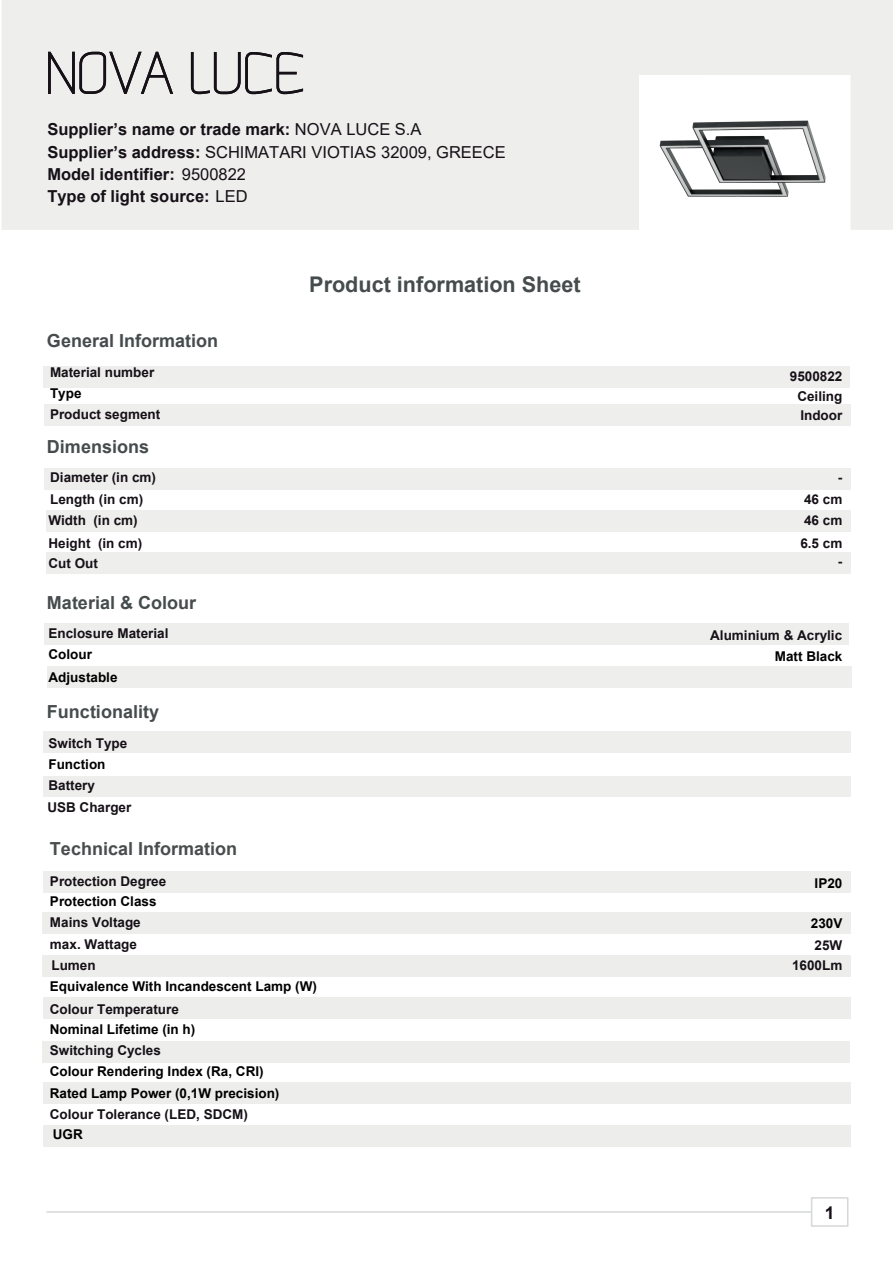
<style>
.page{position:relative;width:893px;height:1263px;background:#fff}
.page>*{position:absolute;margin:0;border:0;box-sizing:border-box;transform-origin:0 0}
.t1{font:700 21.6px "Arial";color:#464c4d}
.t2{font:700 18px "Arial";color:#464c4d}
.t3{font:700 18px "Arial";color:#494d4d}
.t4{font:700 17.55px "Arial";color:#161017}
.t5{font:700 16.5px/21.6px "Arial";color:#161017}
.t6{font:16.5px "Arial";color:#161017}
.t7{font:700 13.5px/21.6px "Arial";color:#161017}
.t8{font:700 13.5px/22.6px "Arial";color:#000}
.s1{font-weight:400}
.s2{font-weight:700}
</style>
<div class="page">
<div style="left:2px;top:0;width:891px;height:230px;background:#eeeeed"></div>
<div style="left:43px;top:731px;width:808px;height:21px;background:#eeeeed"></div>
<div style="left:44px;top:1125px;width:807px;height:21px;background:#ededeb"></div>
<div style="left:44px;top:624px;width:805px;height:21px;background:#eeeeed"></div>
<div style="left:47px;top:666px;width:805px;height:21px;background:#eeeeed"></div>
<div style="left:811px;top:1197px;width:37px;height:30px;border:2px solid #d6d8d8"></div>
<div style="left:44px;top:468px;width:807px;height:21px;background:#eeeeed"></div>
<div style="left:46px;top:510px;width:805px;height:22px;background:#eeeeed"></div>
<div style="left:46px;top:552px;width:805px;height:21px;background:#eeeeed"></div>
<div style="left:43px;top:776px;width:808px;height:21px;background:#eeeeed"></div>
<hr style="left:46px;top:1211px;width:766px;height:2px;background:#d6d8d8">
<svg style="left:190px;top:51px;width:114px;height:44px"></svg>
<svg style="left:47px;top:49px;width:127px;height:47px"></svg>
<div style="left:43px;top:871px;width:808px;height:21px;background:#eeeeed"></div>
<div style="left:42px;top:1041px;width:807px;height:21px;background:#ededeb"></div>
<div style="left:44px;top:1082px;width:807px;height:21px;background:#ededeb"></div>
<div style="left:43px;top:997px;width:807px;height:21px;background:#ededeb"></div>
<div style="left:43px;top:912px;width:808px;height:21px;background:#ededeb"></div>
<div style="left:43px;top:955px;width:808px;height:22px;background:#ededeb"></div>
<div style="left:44px;top:405px;width:807px;height:21px;background:#eeeeed"></div>
<div style="left:43px;top:366px;width:807px;height:21px;background:#eeeeed"></div>
<div style="left:639px;top:75px;width:211px;height:161px;background:#fff"></div>
<img style="left:659px;top:120px;width:167px;height:77px">
<p class="t5" style="left:47px;top:119px;width:376px">Supplier’s name or trade mark: <span class="s1">NOVA LUCE S.A</span></p>
<p class="t5" style="left:47px;top:164px;width:202px">Model identifier: <span class="s1">9500822<br></span>Type of light source: <span class="s1">LED</span></p>
<p class="t6" style="left:47px;top:141px;width:460px"><span class="s2">Supplier’s address:</span> SCHIMATARI VIOTIAS 32009, GREECE</p>
<h2 class="t2" style="left:47px;top:328px;width:173px">General Information</h2>
<p class="t7" style="left:50px;top:361px;width:106px">Material number</p>
<p class="t8" style="left:50px;top:382px;width:33px">Type</p>
<p class="t7" style="left:50px;top:404px;width:112px">Product segment</p>
<h2 class="t2" style="left:47px;top:434px;width:104px">Dimensions</h2>
<h1 class="t1" style="left:309px;top:269px;width:273px">Product information Sheet</h1>
<p class="t7" style="left:790px;top:367px;width:54px;line-height:20.1px;text-align:center">9500822<br>Ceiling</p>
<p class="t7" style="left:800px;top:405px;width:43px">Indoor</p>
<p class="t7" style="left:50px;top:467px;width:107px">Diameter (in cm)</p>
<p class="t7" style="left:838px;top:467px;width:6px">-</p>
<p class="t7" style="left:804px;top:509px;width:40px">46 cm</p>
<p class="t7" style="left:50px;top:488px;width:95px">Length (in cm)</p>
<p class="t7" style="left:804px;top:488px;width:40px">46 cm</p>
<p class="t7" style="left:48px;top:509px;width:91px">Width (in cm)</p>
<p class="t7" style="left:48px;top:533px;width:95px;line-height:20.4px">Height (in cm)<br>Cut Out</p>
<h2 class="t2" style="left:47px;top:590px;width:151px">Material &amp; Colour</h2>
<p class="t7" style="left:48px;top:623px;width:122px">Enclosure Material</p>
<p class="t8" style="left:48px;top:643px;width:71px">Colour<br>Adjustable</p>
<h2 class="t2" style="left:47px;top:699px;width:114px">Functionality</h2>
<p class="t7" style="left:48px;top:732px;width:80px">Switch Type</p>
<p class="t8" style="left:48px;top:753px;width:58px">Function</p>
<p class="t7" style="left:47px;top:775px;width:86px;line-height:22px">Battery<br>USB Charger</p>
<h2 class="t3" style="left:50px;top:836px;width:189px">Technical Information</h2>
<p class="t7" style="left:50px;top:871px;width:118px">Protection Degree</p>
<p class="t8" style="left:50px;top:890px;width:108px">Protection Class</p>
<p class="t7" style="left:50px;top:912px;width:92px">Mains Voltage max. Wattage<br>Lumen</p>
<p class="t8" style="left:50px;top:975px;width:269px">Equivalence With Incandescent Lamp (W)</p>
<p class="t7" style="left:50px;top:998px;width:131px">Colour Temperature</p>
<p class="t8" style="left:50px;top:1018px;width:147px">Nominal Lifetime (in h)</p>
<p class="t7" style="left:50px;top:1039px;width:113px">Switching Cycles</p>
<p class="t8" style="left:50px;top:1061px;width:231px;line-height:21.5px">Colour Rendering Index (Ra, CRI)<br>Rated Lamp Power (0,1W precision)</p>
<p class="t8" style="left:53px;top:1123px;width:31px">UGR</p>
<p class="t7" style="left:50px;top:1104px;width:200px">Colour Tolerance (LED, SDCM)</p>
<p class="t7" style="left:800px;top:534px;width:44px;line-height:18.6px;text-align:right">6.5 cm -</p>
<p class="t7" style="left:710px;top:624px;width:134px">Aluminium &amp; Acrylic</p>
<p class="t8" style="left:775px;top:645px;width:69px">Matt Black</p>
<p class="t8" style="left:815px;top:872px;width:29px">IP20</p>
<p class="t8" style="left:811px;top:912px;width:33px">230V</p>
<p class="t7" style="left:792px;top:935px;width:52px;line-height:20.2px;text-align:right">25W<br>1600Lm</p>
<p class="t4" style="left:825px;top:1200px;width:11px">1</p>
</div>
